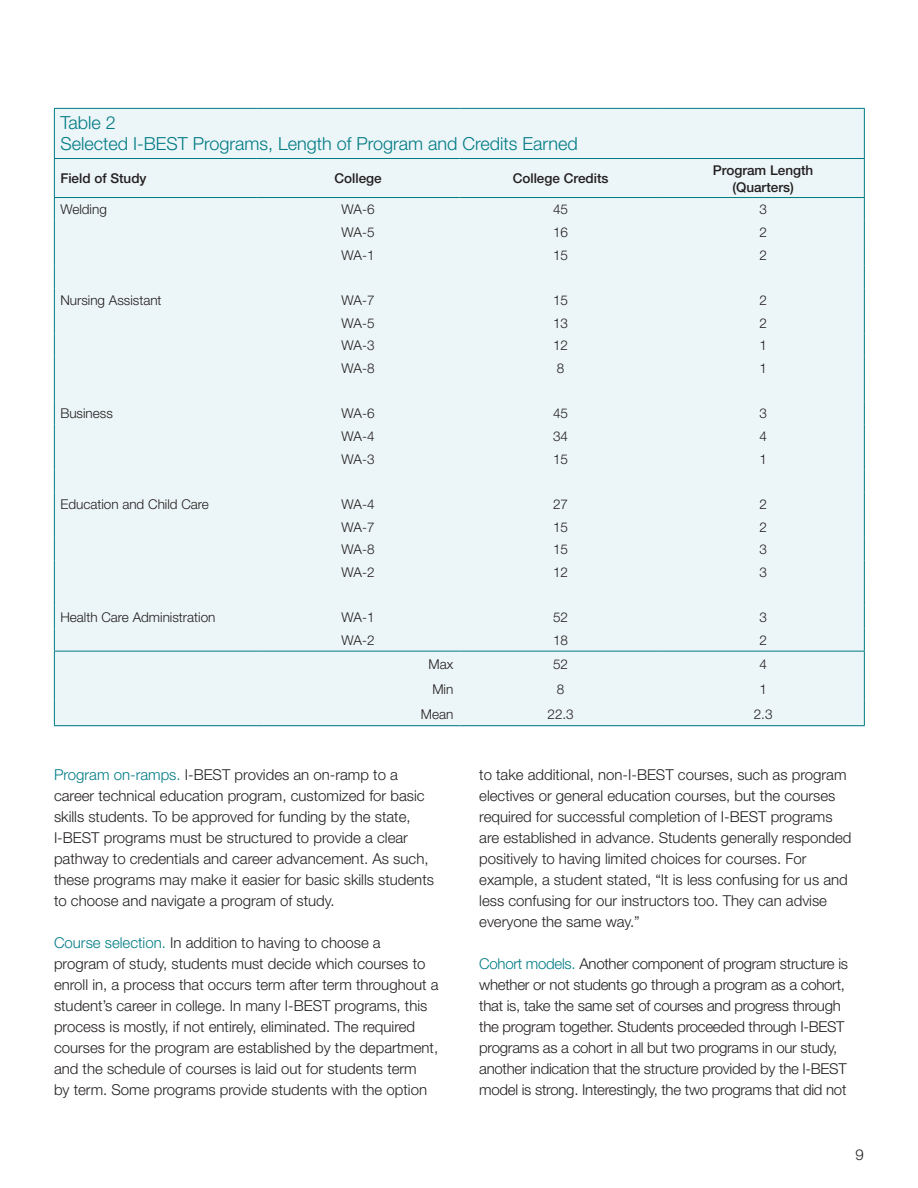
<style>
.page{position:relative;width:918px;height:1188px;background:#fff}
.page>*{position:absolute;margin:0;border:0;box-sizing:border-box;transform-origin:0 0}
.t1{font:300 18px/21px "Helvetica Neue";color:#007b85}
.t2{font:300 15px/21px "Helvetica Neue";color:#231f20}
.t3{font:300 15px/21px "Helvetica Neue";letter-spacing:-.02em;color:#231f20}
.t4{font:300 13.5px "Helvetica Neue";color:#231f20}
.t5{font:500 13.5px/16.5px "Helvetica Neue";color:#231f20;text-align:center}
.s1{color:#007b85}
</style>
<div class="page">
<div style="left:54px;top:108px;width:810px;height:618px;background:#ecf5f7"></div>
<hr style="left:54px;top:108px;width:203px;height:1px;background:#007b85">
<hr style="left:54px;top:109px;width:1px;height:49px;background:#007b85">
<hr style="left:257px;top:108px;width:202px;height:1px;background:#007b85">
<hr style="left:459px;top:108px;width:203px;height:1px;background:#007b85">
<hr style="left:662px;top:108px;width:203px;height:1px;background:#007b85">
<hr style="left:864px;top:109px;width:1px;height:49px;background:#007b85">
<hr style="left:54px;top:158px;width:203px;height:1px;background:#007b85">
<hr style="left:54px;top:159px;width:1px;height:38px;background:#007b85">
<hr style="left:257px;top:158px;width:202px;height:1px;background:#007b85">
<hr style="left:459px;top:158px;width:203px;height:1px;background:#007b85">
<hr style="left:662px;top:158px;width:203px;height:1px;background:#007b85">
<hr style="left:864px;top:159px;width:1px;height:38px;background:#007b85">
<hr style="left:54px;top:197px;width:203px;height:1px;background:#007b85">
<hr style="left:257px;top:197px;width:202px;height:1px;background:#007b85">
<hr style="left:459px;top:197px;width:203px;height:1px;background:#007b85">
<hr style="left:662px;top:197px;width:203px;height:1px;background:#007b85">
<svg style="left:54px;top:198px;width:1px;height:527px"></svg>
<svg style="left:864px;top:198px;width:1px;height:527px"></svg>
<hr style="left:54px;top:651px;width:203px;height:1px;background:#007b85">
<hr style="left:257px;top:651px;width:202px;height:1px;background:#007b85">
<hr style="left:459px;top:651px;width:203px;height:1px;background:#007b85">
<hr style="left:662px;top:651px;width:203px;height:1px;background:#007b85">
<hr style="left:54px;top:725px;width:203px;height:1px;background:#007b85">
<hr style="left:257px;top:725px;width:202px;height:1px;background:#007b85">
<hr style="left:459px;top:725px;width:203px;height:1px;background:#007b85">
<hr style="left:662px;top:725px;width:203px;height:1px;background:#007b85">
<p class="t1" style="left:60px;top:111px;width:519px">Table 2<br>Selected I-BEST Programs, Length of Program and Credits Earned</p>
<p class="t5" style="left:60px;top:170px;width:88px">Field of Study</p>
<p class="t5" style="left:334px;top:170px;width:49px">College</p>
<p class="t5" style="left:513px;top:170px;width:97px">College Credits</p>
<p class="t5" style="left:713px;top:162px;width:102px">Program Length (Quarters)</p>
<p class="t4" style="left:60px;top:201px;width:48px">Welding</p>
<p class="t4" style="left:342px;top:201px;width:35px">WA-6</p>
<p class="t4" style="left:553px;top:201px;width:17px">45</p>
<p class="t4" style="left:759px;top:201px;width:9px">3</p>
<p class="t4" style="left:342px;top:224px;width:35px">WA-5</p>
<p class="t4" style="left:553px;top:224px;width:17px">16</p>
<p class="t4" style="left:759px;top:224px;width:9px">2</p>
<p class="t4" style="left:342px;top:246px;width:35px">WA-1</p>
<p class="t4" style="left:553px;top:246px;width:17px">15</p>
<p class="t4" style="left:759px;top:246px;width:9px">2</p>
<p class="t4" style="left:60px;top:292px;width:103px">Nursing Assistant</p>
<p class="t4" style="left:342px;top:292px;width:35px">WA-7</p>
<p class="t4" style="left:553px;top:292px;width:17px">15</p>
<p class="t4" style="left:759px;top:292px;width:9px">2</p>
<p class="t4" style="left:342px;top:315px;width:35px">WA-5</p>
<p class="t4" style="left:553px;top:315px;width:17px">13</p>
<p class="t4" style="left:759px;top:315px;width:9px">2</p>
<p class="t4" style="left:342px;top:337px;width:35px">WA-3</p>
<p class="t4" style="left:553px;top:337px;width:17px">12</p>
<p class="t4" style="left:759px;top:337px;width:9px">1</p>
<p class="t4" style="left:342px;top:360px;width:35px">WA-8</p>
<p class="t4" style="left:557px;top:360px;width:9px">8</p>
<p class="t4" style="left:759px;top:360px;width:9px">1</p>
<p class="t4" style="left:60px;top:405px;width:54px">Business</p>
<p class="t4" style="left:342px;top:405px;width:35px">WA-6</p>
<p class="t4" style="left:553px;top:405px;width:17px">45</p>
<p class="t4" style="left:759px;top:405px;width:9px">3</p>
<p class="t4" style="left:342px;top:428px;width:35px">WA-4</p>
<p class="t4" style="left:553px;top:428px;width:17px">34</p>
<p class="t4" style="left:759px;top:428px;width:9px">4</p>
<p class="t4" style="left:342px;top:451px;width:35px">WA-3</p>
<p class="t4" style="left:553px;top:451px;width:17px">15</p>
<p class="t4" style="left:759px;top:451px;width:9px">1</p>
<p class="t4" style="left:60px;top:496px;width:150px">Education and Child Care</p>
<p class="t4" style="left:342px;top:496px;width:35px">WA-4</p>
<p class="t4" style="left:553px;top:496px;width:17px">27</p>
<p class="t4" style="left:759px;top:496px;width:9px">2</p>
<p class="t4" style="left:342px;top:519px;width:35px">WA-7</p>
<p class="t4" style="left:553px;top:519px;width:17px">15</p>
<p class="t4" style="left:759px;top:519px;width:9px">2</p>
<p class="t4" style="left:342px;top:541px;width:35px">WA-8</p>
<p class="t4" style="left:553px;top:541px;width:17px">15</p>
<p class="t4" style="left:759px;top:541px;width:9px">3</p>
<p class="t4" style="left:342px;top:564px;width:35px">WA-2</p>
<p class="t4" style="left:553px;top:564px;width:17px">12</p>
<p class="t4" style="left:759px;top:564px;width:9px">3</p>
<p class="t4" style="left:60px;top:609px;width:157px">Health Care Administration</p>
<p class="t4" style="left:342px;top:609px;width:35px">WA-1</p>
<p class="t4" style="left:553px;top:609px;width:17px">52</p>
<p class="t4" style="left:759px;top:609px;width:9px">3</p>
<p class="t4" style="left:342px;top:632px;width:35px">WA-2</p>
<p class="t4" style="left:553px;top:632px;width:17px">18</p>
<p class="t4" style="left:759px;top:632px;width:9px">2</p>
<p class="t4" style="left:429px;top:656px;width:26px">Max</p>
<p class="t4" style="left:553px;top:656px;width:17px">52</p>
<p class="t4" style="left:759px;top:656px;width:9px">4</p>
<p class="t4" style="left:432px;top:681px;width:22px">Min</p>
<p class="t4" style="left:557px;top:681px;width:9px">8</p>
<p class="t4" style="left:759px;top:681px;width:9px">1</p>
<p class="t4" style="left:421px;top:705px;width:34px">Mean</p>
<p class="t4" style="left:548px;top:705px;width:28px">22.3</p>
<p class="t4" style="left:754px;top:705px;width:20px">2.3</p>
<p class="t2" style="left:54px;top:764px;width:382px"><span class="s1">Program on-ramps.</span> I-BEST provides an on-ramp to a career technical education program, customized for basic skills students. To be approved for funding by the state, I-BEST programs must be structured to provide a clear pathway to credentials and career advancement. As such, these programs may make it easier for basic skills students to choose and navigate a program of study.</p>
<p class="t2" style="left:54px;top:932px;width:386px"><span class="s1">Course selection.</span> In addition to having to choose a program of study, students must decide which courses to enroll in, a process that occurs term after term throughout a student’s career in college. In many I-BEST programs, this process is mostly, if not entirely, eliminated. The required courses for the program are established by the department, and the schedule of courses is laid out for students term<br>by term. Some programs provide students with the option</p>
<p class="t2" style="left:479px;top:764px;width:374px">to take additional, non-I-BEST courses, such as program electives or general education courses, but the courses required for successful completion of I-BEST programs are established in advance. Students generally responded positively to having limited choices for courses. For example, a student stated, “It is less confusing for us and less confusing for our instructors too. They can advise everyone the same way.”</p>
<p class="t3" style="left:479px;top:953px;width:370px"><span class="s1">Cohort models.</span> Another component of program structure is whether or not students go through a program as a cohort, that is, take the same set of courses and progress through the program together. Students proceeded through I-BEST programs as a cohort in all but two programs in our study, another indication that the structure provided by the I-BEST model is strong. Interestingly, the two programs that did not</p>
<p class="t2" style="left:856px;top:1144px;width:10px">9</p>
</div>
